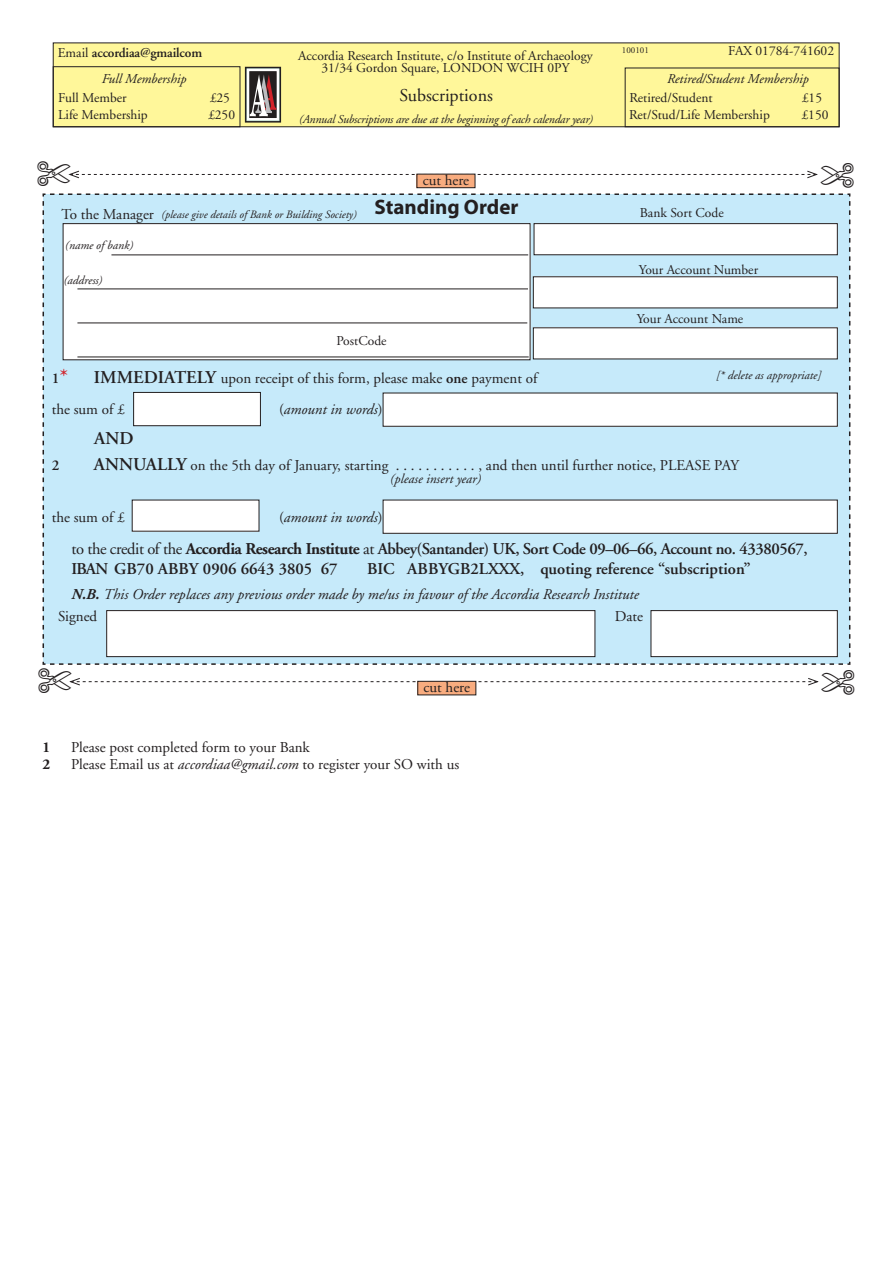
<style>
.page{position:relative;width:893px;height:1263px;background:#fff}
.page>*{position:absolute;margin:0;border:0;box-sizing:border-box;transform-origin:0 0}
.t1{font:18px "Adobe Garamond";color:#231f20}
.t2{font:600 18px "Adobe Garamond";color:#231f20}
.t3{font:600 16.5px/19.8px "Adobe Garamond";letter-spacing:-.025em;color:#231f20}
.t4{font:600 16.5px "Adobe Garamond";color:#231f20}
.t5{font:15px/30.8px "Adobe Garamond";color:#231f20}
.t6{font:italic 15px "Adobe Garamond";color:#231f20}
.t7{font:700 15px "Adobe Garamond";color:#231f20}
.t8{font:600 15px "Adobe Garamond";color:#231f20}
.t9{font:13.5px/12px "Adobe Garamond";color:#231f20;text-align:center}
.t10{font:italic 13.5px "Adobe Garamond";color:#231f20}
.t11{font:600 13.5px "Adobe Garamond";letter-spacing:-.01em;color:#231f20}
.t12{font:italic 12px "Adobe Garamond";letter-spacing:-.015em;color:#231f20}
.t13{font:italic 11.25px "Adobe Garamond";color:#231f20}
.t14{font:9px "Adobe Garamond";color:#231f20}
.s1{font-weight:400}
.s2{font-style:normal;font-size:15px}
.s3{font-weight:600}
.s4{font-weight:600;font-size:21px;color:#d1232a}
.s5{font-weight:600;font-size:18px}
.s6{font-style:normal}
.s7{font-weight:700}
.s8{font-style:italic}
</style>
<div class="page">
<div style="left:53px;top:43px;width:786px;height:84px;background:#fff79a"></div>
<div style="left:53px;top:43px;width:786px;height:84px;border:1px solid #231f20"></div>
<div style="left:53px;top:66px;width:187px;height:61px;border:1px solid #231f20"></div>
<div style="left:625px;top:68px;width:214px;height:59px;border:1px solid #231f20"></div>
<div style="left:245px;top:67px;width:36px;height:56px;border:2px solid #231f20"></div>
<svg style="left:246px;top:68px;width:34px;height:53px;background:#8b7f7f"></svg>
<svg style="left:42px;top:170px;width:809px;height:525px"></svg>
<p class="t11" style="left:58px;top:45px;width:146px"><span class="s1">Email</span> accordiaa@gmailcom</p>
<p class="t9" style="left:728px;top:45px;width:107px">FAX 01784-741602</p>
<p class="t14" style="left:622px;top:45px;width:28px">100101</p>
<p class="t9" style="left:298px;top:50px;width:296px">Accordia Research Institute, c/o Institute of Archaeology<br>31/34 Gordon Square, LONDON WCIH 0PY</p>
<p class="t10" style="left:102px;top:71px;width:86px">Full Membership</p>
<p class="t10" style="left:667px;top:71px;width:143px">Retired/Student Membership</p>
<p class="t9" style="left:629px;top:92px;width:85px">Retired/Student</p>
<p class="t9" style="left:802px;top:92px;width:22px">£15</p>
<p class="t9" style="left:629px;top:109px;width:142px">Ret/Stud/Life Membership</p>
<p class="t9" style="left:801px;top:109px;width:28px">£150</p>
<p class="t9" style="left:58px;top:92px;width:70px">Full Member</p>
<p class="t9" style="left:210px;top:92px;width:22px">£25</p>
<p class="t1" style="left:399px;top:85px;width:95px">Subscriptions</p>
<p class="t9" style="left:58px;top:109px;width:91px">Life Membership</p>
<p class="t9" style="left:208px;top:109px;width:28px">£250</p>
<p class="t12" style="left:299px;top:113px;width:295px">(Annual Subscriptions are due at the beginning of each calendar year)</p>
<p class="t5" style="left:423px;top:165px;width:48px">cut here</p>
<p class="t13" style="left:62px;top:208px;width:458px"><span class="s2">To the Manager</span> (please give details of Bank or Building Society) <sup>Standing</sup> <sup>Order</sup></p>
<p class="t9" style="left:640px;top:207px;width:85px">Bank Sort Code</p>
<p class="t12" style="left:65px;top:239px;width:70px">(name of bank)</p>
<p class="t12" style="left:64px;top:273px;width:40px">(address)</p>
<p class="t9" style="left:337px;top:335px;width:51px">PostCode</p>
<p class="t5" style="left:52px;top:363px;width:487px"><span class="s3">1</span><span class="s4">*</span> <span class="s5">IMMEDIATELY</span> upon receipt of this form, please make <span class="s3">one</span> payment of the sum of £</p>
<p class="t6" style="left:279px;top:401px;width:105px"><span class="s6">(</span>amount in words<span class="s6">)</span></p>
<p class="t2" style="left:94px;top:428px;width:41px">AND</p>
<p class="t9" style="left:639px;top:264px;width:121px">Your Account Number</p>
<p class="t9" style="left:637px;top:314px;width:108px">Your Account Name</p>
<p class="t12" style="left:716px;top:368px;width:107px">[* delete as appropriate]</p>
<p class="t8" style="left:52px;top:457px;width:9px">2</p>
<p class="t5" style="left:94px;top:450px;width:647px"><span class="s5">ANNUALLY</span> on the 5th day of January, starting . . . . . . . . . . . , and then until further notice, PLEASE PAY</p>
<p class="t5" style="left:52px;top:502px;width:74px">the sum of £</p>
<p class="t6" style="left:279px;top:509px;width:105px"><span class="s6">(</span>amount in words<span class="s6">)</span></p>
<p class="t10" style="left:390px;top:471px;width:93px">(please insert year)</p>
<p class="t3" style="left:71px;top:539px;width:738px"><span class="s1">to the credit of the</span> <span class="s7">Accordia Research Institute</span> <span class="s1">at</span> Abbey(Santander) UK, Sort Code 09–06–66, Account no. 43380567,<br>IBAN GB70 ABBY 0906 6643 3805 67</p>
<p class="t4" style="left:367px;top:560px;width:385px">BIC ABBYGB2LXXX, quoting reference “subscription”</p>
<p class="t6" style="left:72px;top:586px;width:569px"><span class="s7">N.B.</span> This Order replaces any previous order made by me/us in favour of the Accordia Research Institute</p>
<p class="t5" style="left:58px;top:601px;width:41px">Signed</p>
<p class="t5" style="left:615px;top:601px;width:30px">Date</p>
<p class="t5" style="left:424px;top:673px;width:48px">cut here</p>
<p class="t7" style="left:43px;top:739px;width:9px">1</p>
<p class="t5" style="left:71px;top:732px;width:240px">Please post completed form to your Bank</p>
<p class="t7" style="left:43px;top:756px;width:9px">2</p>
<p class="t5" style="left:71px;top:749px;width:390px">Please Email us at <span class="s8">accordiaa@gmail.com</span> to register your SO with us</p>
</div>
